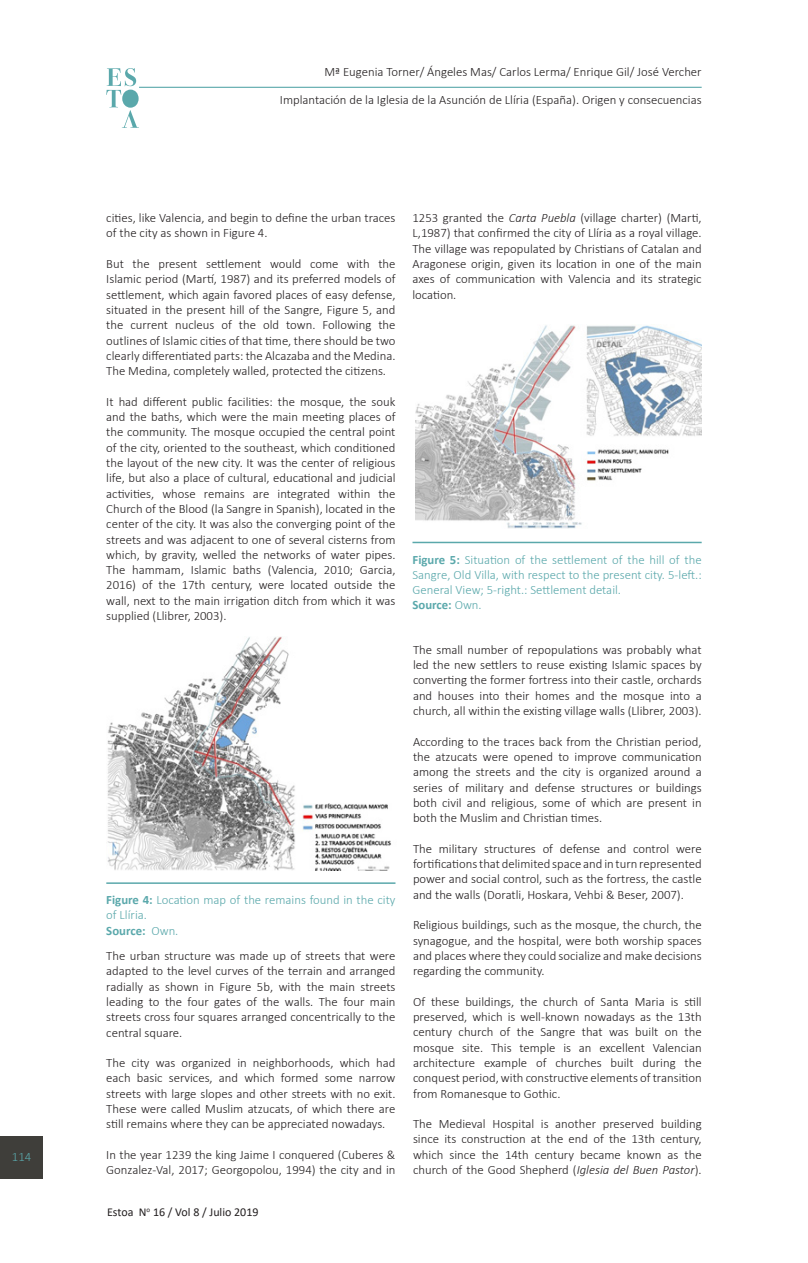
<style>
.page{position:relative;width:808px;height:1263px;background:#fff}
.page>*{position:absolute;margin:0;border:0;box-sizing:border-box;transform-origin:0 0}
.parrafo{font:300 12.75px/15.3px "Calibri";color:#231f20;text-align:justify}
.parrafo-2{font:300 12.75px/15.3px "Calibri";color:#5aa8ab}
.parrafo-3{font:700 12.75px "Calibri";color:#5aa8ab}
.t1{font:12px "Calibri";color:#231f20}
.s1{font-weight:700}
.s2{font-weight:300}
.s3{font-style:italic}
</style>
<div class="page">
<svg style="left:106px;top:68px;width:33px;height:60px"></svg>
<hr style="left:139px;top:87px;width:563px;height:1px;background:#5aa8ab">
<div style="left:0;top:1137px;width:43px;height:42px;background:#3f3e3a"></div>
<img style="left:107px;top:636px;width:284px;height:235px">
<hr style="left:106px;top:882px;width:289px;height:2px;background:#5aa8ab">
<hr style="left:412px;top:542px;width:290px;height:1px;background:#5aa8ab">
<img style="left:415px;top:325px;width:287px;height:204px">
<p class="parrafo-2" style="left:12px;top:1149px;width:21px">114</p>
<p class="parrafo" style="left:324px;top:64px;width:379px">Mª Eugenia Torner/ Ángeles Mas/ Carlos Lerma/ Enrique Gil/ José Vercher</p>
<p class="parrafo" style="left:280px;top:92px;width:423px">Implantación de la Iglesia de la Asunción de Llíria (España). Origen y consecuencias</p>
<p class="parrafo" style="left:106px;top:210px;width:291px">cities, like Valencia, and begin to define the urban traces of the city as shown in Figure 4.</p>
<p class="parrafo" style="left:106px;top:256px;width:291px">But the present settlement would come with the Islamic period (Martí, 1987) and its preferred models of settlement, which again favored places of easy defense, situated in the present hill of the Sangre, Figure 5, and the current nucleus of the old town. Following the outlines of Islamic cities of that time, there should be two clearly differentiated parts: the Alcazaba and the Medina.<br>The Medina, completely walled, protected the citizens.</p>
<p class="parrafo" style="left:106px;top:394px;width:291px">It had different public facilities: the mosque, the souk and the baths, which were the main meeting places of the community. The mosque occupied the central point of the city, oriented to the southeast, which conditioned the layout of the new city. It was the center of religious life, but also a place of cultural, educational and judicial activities, whose remains are integrated within the Church of the Blood (la Sangre in Spanish), located in the center of the city. It was also the converging point of the streets and was adjacent to one of several cisterns from which, by gravity, welled the networks of water pipes.<br>The hammam, Islamic baths (Valencia, 2010; Garcia, 2016) of the 17th century, were located outside the wall, next to the main irrigation ditch from which it was supplied (Llibrer, 2003).</p>
<p class="parrafo-2" style="left:106px;top:892px;width:291px"><span class="s1">Figure 4:</span> Location map of the remains found in the city of Llíria.</p>
<p class="parrafo-3" style="left:106px;top:921px;width:74px">Source: <span class="s2">Own.</span></p>
<p class="parrafo" style="left:106px;top:948px;width:291px">The urban structure was made up of streets that were adapted to the level curves of the terrain and arranged radially as shown in Figure 5b, with the main streets leading to the four gates of the walls. The four main streets cross four squares arranged concentrically to the central square.</p>
<p class="parrafo" style="left:106px;top:1055px;width:291px">The city was organized in neighborhoods, which had each basic services, and which formed some narrow streets with large slopes and other streets with no exit.<br>These were called Muslim atzucats, of which there are still remains where they can be appreciated nowadays.</p>
<p class="parrafo" style="left:106px;top:1147px;width:291px">In the year 1239 the king Jaime I conquered (Cuberes &amp;<br>Gonzalez-Val, 2017; Georgopolou, 1994) the city and in</p>
<p class="t1" style="left:107px;top:1203px;width:153px">Estoa N<sup>o</sup> 16 / Vol 8 / Julio 2019</p>
<p class="parrafo" style="left:412px;top:210px;width:291px">1253 granted the <span class="s3">Carta Puebla</span> (village charter) (Marti, L,1987) that confirmed the city of Llíria as a royal village.<br>The village was repopulated by Christians of Catalan and Aragonese origin, given its location in one of the main axes of communication with Valencia and its strategic location.</p>
<p class="parrafo-2" style="left:412px;top:551px;width:291px;text-align:justify"><span class="s1">Figure 5:</span> Situation of the settlement of the hill of the Sangre, Old Villa, with respect to the present city. 5-left.:<br>General View; 5-right.: Settlement detail.</p>
<p class="parrafo-3" style="left:412px;top:596px;width:71px">Source: <span class="s2">Own.</span></p>
<p class="parrafo" style="left:413px;top:642px;width:290px">The small number of repopulations was probably what led the new settlers to reuse existing Islamic spaces by converting the former fortress into their castle, orchards and houses into their homes and the mosque into a church, all within the existing village walls (Llibrer, 2003).</p>
<p class="parrafo" style="left:413px;top:734px;width:290px">According to the traces back from the Christian period, the atzucats were opened to improve communication among the streets and the city is organized around a series of military and defense structures or buildings both civil and religious, some of which are present in both the Muslim and Christian times.</p>
<p class="parrafo" style="left:413px;top:841px;width:290px">The military structures of defense and control were fortifications that delimited space and in turn represented power and social control, such as the fortress, the castle and the walls (Doratli, Hoskara, Vehbi &amp; Beser, 2007).</p>
<p class="parrafo" style="left:413px;top:917px;width:290px">Religious buildings, such as the mosque, the church, the synagogue, and the hospital, were both worship spaces and places where they could socialize and make decisions regarding the community.</p>
<p class="parrafo" style="left:413px;top:994px;width:290px">Of these buildings, the church of Santa Maria is still preserved, which is well-known nowadays as the 13th century church of the Sangre that was built on the mosque site. This temple is an excellent Valencian architecture example of churches built during the conquest period, with constructive elements of transition from Romanesque to Gothic.</p>
<p class="parrafo" style="left:413px;top:1116px;width:290px">The Medieval Hospital is another preserved building since its construction at the end of the 13th century, which since the 14th century became known as the church of the Good Shepherd (<span class="s3">Iglesia del Buen Pastor</span>).</p>
</div>
